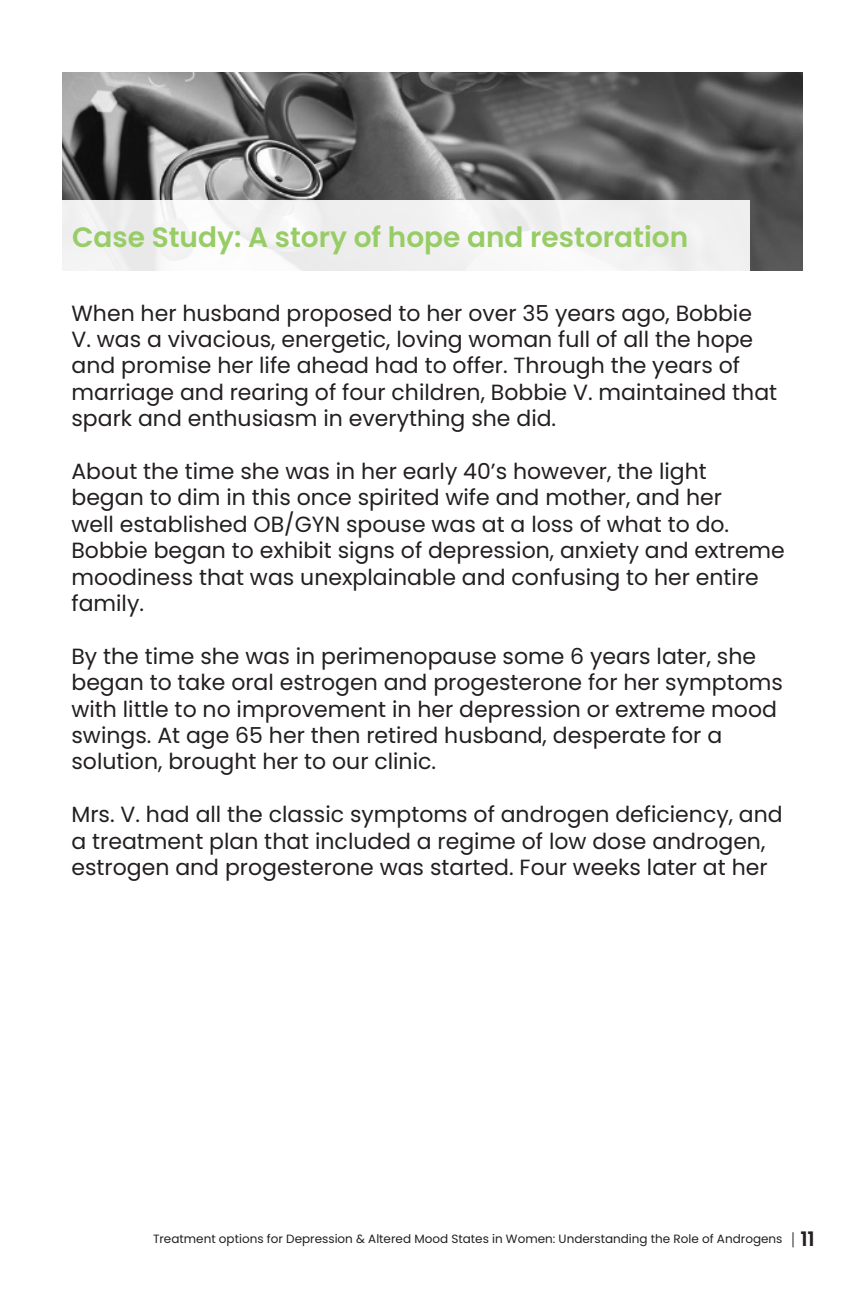
<style>
.page{position:relative;width:864px;height:1296px;background:#fff}
.page>*{position:absolute;margin:0;border:0;box-sizing:border-box;transform-origin:0 0}
.Paragraph_Style_1{font:600 28px "Poppins";color:#98cc66}
.Paragraph_Style_1-2{font:22px/26.4px "Poppins";color:#231f20}
.t1{font:12px "Poppins";color:#231f20}
.s1{font-weight:600;font-size:20px}
</style>
<div class="page">
<img style="left:62px;top:72px;width:740px;height:198px">
<div style="left:54px;top:200px;width:696px;height:94px;background:#f3f3f3"></div>
<svg style="left:792px;top:1232px;width:2px;height:15px"></svg>
<p class="Paragraph_Style_1" style="left:72px;top:221px;width:618px">Case Study: A story of hope and restoration</p>
<p class="Paragraph_Style_1-2" style="left:71px;top:300px;width:707px">When her husband proposed to her over 35 years ago, Bobbie<br>V. was a vivacious, energetic, loving woman full of all the hope and promise her life ahead had to offer. Through the years of marriage and rearing of four children, Bobbie V. maintained that spark and enthusiasm in everything she did.</p>
<p class="Paragraph_Style_1-2" style="left:71px;top:458px;width:715px">About the time she was in her early 40’s however, the light<br>began to dim in this once spirited wife and mother, and her<br>well established OB/GYN spouse was at a loss of what to do.<br>Bobbie began to exhibit signs of depression, anxiety and extreme moodiness that was unexplainable and confusing to her entire family.</p>
<p class="Paragraph_Style_1-2" style="left:71px;top:643px;width:713px">By the time she was in perimenopause some 6 years later, she began to take oral estrogen and progesterone for her symptoms with little to no improvement in her depression or extreme mood swings. At age 65 her then retired husband, desperate for a solution, brought her to our clinic.</p>
<p class="Paragraph_Style_1-2" style="left:71px;top:801px;width:713px">Mrs. V. had all the classic symptoms of androgen deficiency, and a treatment plan that included a regime of low dose androgen, estrogen and progesterone was started. Four weeks later at her</p>
<p class="t1" style="left:153px;top:1232px;width:663px">Treatment options for Depression &amp; Altered Mood States in Women: Understanding the Role of Androgens <span class="s1">11</span></p>
</div>
